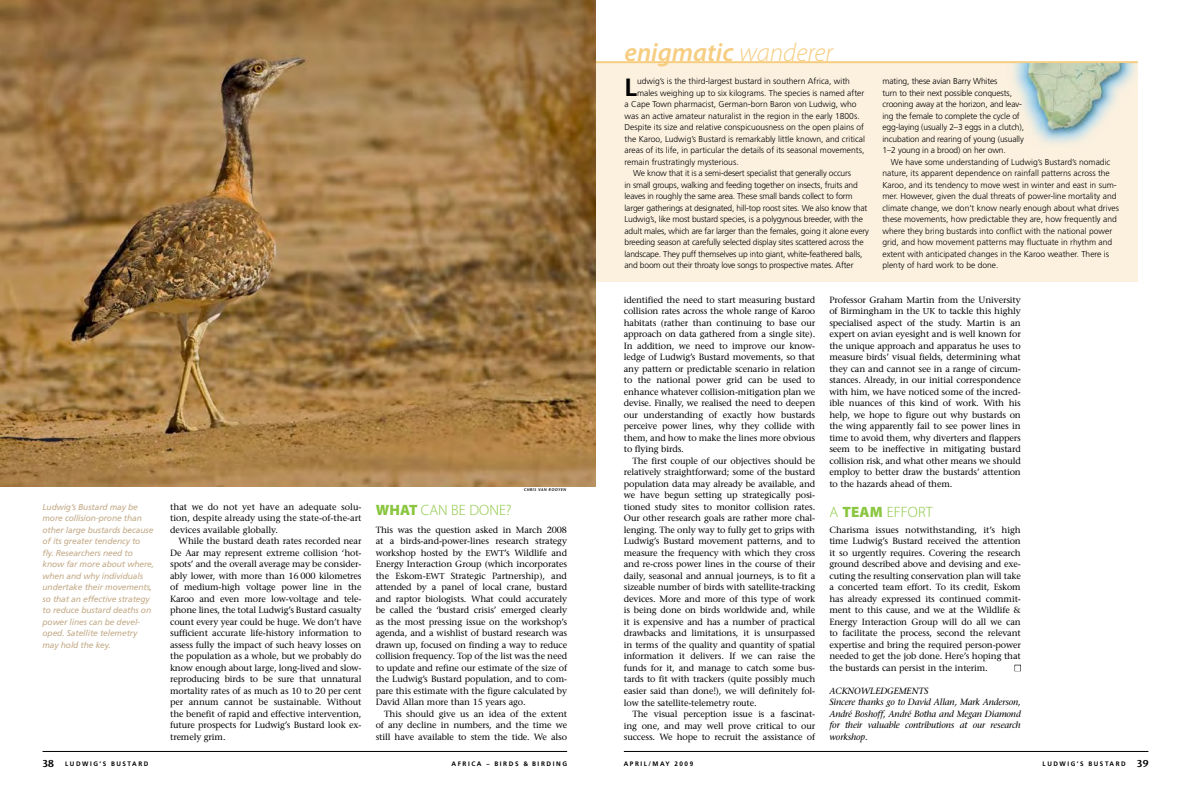
<style>
.page{position:relative;width:1191px;height:794px;background:#fff}
.page>*{position:absolute;margin:0;border:0;box-sizing:border-box;transform-origin:0 0}
.t1{font:italic 600 26px "Myriad Pro";color:#f6cd81}
.t2{font:700 25px "Frutiger";color:#000}
.t3{font:300 15px "Myriad Pro";letter-spacing:.005em;color:#8ac640}
.t4{font:9px/11.5px "Stone Serif";letter-spacing:-.015em;color:#000;text-align:justify}
.t5{font:italic 9px/11.5px "Stone Serif";letter-spacing:-.015em;color:#000}
.t6{font:300 8.5px/11.5px "Frutiger";color:#000}
.t7{font:300 8.5px "Frutiger";letter-spacing:-.02em;color:#000}
.t8{font:italic 8.5px/11.5px "Frutiger";letter-spacing:-.015em;color:#c4ab88}
.t9{font:700 6.5px "Frutiger";letter-spacing:.24em;color:#000}
.t10{font:italic 600 4px "Stone Sans";letter-spacing:.1em;color:#000}
.s1{font-weight:900}
.s2{font-size:8.5px}
.s3{font-weight:300}
.s4{font-family:"Stone Sans";font-weight:600;font-size:10px}
</style>
<div class="page">
<hr style="left:43px;top:751px;width:524px;height:1px;background:#000">
<hr style="left:624px;top:751px;width:524px;height:1px;background:#000">
<div style="left:585px;top:62px;width:552px;height:219px;background:#fcf1df"></div>
<hr style="left:585px;top:61px;width:552px;height:2px;background:#f6cd81">
<img style="left:1004px;top:63px;width:134px;height:91px">
<img style="left:0;top:0;width:595px;height:487px">
<svg style="left:1014px;top:665px;width:6px;height:6px"></svg>
<p class="t8" style="left:43px;top:501px;width:113px">Ludwig’s Bustard may be more collision-prone than other large bustards because of its greater tendency to<br>fly. Researchers need to know far more about where, when and why individuals undertake their movements, so that an effective strategy to reduce bustard deaths on power lines can be devel&shy;oped. Satellite telemetry may hold the key.</p>
<p class="t4" style="left:170px;top:501px;width:193px">that we do not yet have an adequate solu&shy;tion, despite already using the state-of-the-art devices available globally.</p>
<p class="t4" style="left:170px;top:535px;width:193px;text-indent:9px">While the bustard death rates recorded near De Aar may represent extreme collision ‘hot&shy;spots’ and the overall average may be consider&shy;ably lower, with more than 16 000 kilometres of medium-high voltage power line in the Karoo and even more low-voltage and tele&shy;phone lines, the total Ludwig’s Bustard casualty count every year could be huge. We don’t have sufficient accurate life-history information to assess fully the impact of such heavy losses on the population as a whole, but we probably do know enough about large, long-lived and slow&shy;reproducing birds to be sure that unnatural mortality rates of as much as 10 to 20 per cent per annum cannot be sustainable. Without the benefit of rapid and effective intervention, future prospects for Ludwig’s Bustard look ex&shy;tremely grim.</p>
<p class="t10" style="left:524px;top:487px;width:44px">CHRIS VAN ROOYEN</p>
<h3 class="t3" style="left:376px;top:502px;width:137px"><span class="s1">WHAT</span> CAN BE DONE?</h3>
<p class="t4" style="left:376px;top:524px;width:193px">This was the question asked in March 2008 at a birds-and-power-lines research strategy workshop hosted by the <span class="s2">EWT</span>’s Wildlife and Energy Interaction Group (which incorporates the Eskom-<span class="s2">EWT</span> Strategic Partnership), and attended by a panel of local crane, bustard and raptor biologists. What could accurately be called the ‘bustard crisis’ emerged clearly as the most pressing issue on the workshop’s agenda, and a wishlist of bustard research was drawn up, focused on finding a way to reduce collision frequency. Top of the list was the need to update and refine our estimate of the size of the Ludwig’s Bustard population, and to com&shy;pare this estimate with the figure calculated by David Allan more than 15 years ago.</p>
<p class="t4" style="left:376px;top:708px;width:193px;text-indent:9px">This should give us an idea of the extent of any decline in numbers, and the time we still have available to stem the tide. We also</p>
<h1 class="t1" style="left:624px;top:36px;width:210px">enigmatic <span class="s3">wanderer</span></h1>
<h2 class="t2" style="left:624px;top:72px;width:12px">L</h2>
<p class="t6" style="left:637px;top:75px;width:214px">udwig’s is the third-largest bustard in southern Africa, with</p>
<p class="t6" style="left:637px;top:87px;width:229px">males weighing up to six kilograms. The species is named after</p>
<p class="t6" style="left:624px;top:98px;width:233px">a Cape Town pharmacist, German-born Baron von Ludwig, who</p>
<p class="t6" style="left:624px;top:110px;width:237px">was an active amateur naturalist in the region in the early 1800s.</p>
<p class="t6" style="left:624px;top:121px;width:241px">Despite its size and relative conspicuousness on the open plains of</p>
<p class="t6" style="left:624px;top:133px;width:242px">the Karoo, Ludwig’s Bustard is remarkably little known, and critical</p>
<p class="t6" style="left:624px;top:144px;width:241px">areas of its life, in particular the details of its seasonal movements,</p>
<p class="t6" style="left:624px;top:156px;width:116px">remain frustratingly mysterious.</p>
<p class="t7" style="left:633px;top:168px;width:219px">We know that it is a semi-desert specialist that generally occurs</p>
<p class="t7" style="left:624px;top:180px;width:235px">in small groups, walking and feeding together on insects, fruits and</p>
<p class="t7" style="left:624px;top:191px;width:230px">leaves in roughly the same area. These small bands collect to form</p>
<p class="t7" style="left:624px;top:203px;width:244px">larger gatherings at designated, hill-top roost sites. We also know that</p>
<p class="t7" style="left:624px;top:214px;width:240px">Ludwig’s, like most bustard species, is a polygynous breeder, with the</p>
<p class="t7" style="left:624px;top:226px;width:246px">adult males, which are far larger than the females, going it alone every</p>
<p class="t7" style="left:624px;top:237px;width:241px">breeding season at carefully selected display sites scattered across the</p>
<p class="t7" style="left:624px;top:249px;width:239px">landscape. They puff themselves up into giant, white-feathered balls,</p>
<p class="t7" style="left:624px;top:260px;width:230px">and boom out their throaty love songs to prospective mates. After</p>
<p class="t6" style="left:882px;top:75px;width:143px">mating, these avian Barry Whites<br>turn to their next possible conquests, crooning away at the horizon, and leav&shy;ing the female to complete the cycle of egg-laying (usually 2–3 eggs in a clutch), incubation and rearing of young (usually 1–2 young in a brood) on her own.</p>
<p class="t6" style="left:882px;top:156px;width:238px;text-indent:9px">We have some understanding of Ludwig’s Bustard’s nomadic nature, its apparent dependence on rainfall patterns across the Karoo, and its tendency to move west in winter and east in sum&shy;mer. However, given the dual threats of power-line mortality and climate change, we don’t know nearly enough about what drives these movements, how predictable they are, how frequently and where they bring bustards into conflict with the national power grid, and how movement patterns may fluctuate in rhythm and extent with anticipated changes in the Karoo weather. There is plenty of hard work to be done.</p>
<p class="t4" style="left:624px;top:294px;width:193px">identified the need to start measuring bustard collision rates across the whole range of Karoo habitats (rather than continuing to base our approach on data gathered from a single site).<br>In addition, we need to improve our know&shy;ledge of Ludwig’s Bustard movements, so that any pattern or predictable scenario in relation to the national power grid can be used to enhance whatever collision-mitigation plan we devise. Finally, we realised the need to deepen our understanding of exactly how bustards perceive power lines, why they collide with them, and how to make the lines more obvious to flying birds.</p>
<p class="t4" style="left:624px;top:455px;width:193px;text-indent:9px">The first couple of our objectives should be relatively straightforward; some of the bustard population data may already be available, and we have begun setting up strategically posi&shy;tioned study sites to monitor collision rates.<br>Our other research goals are rather more chal&shy;lenging. The only way to fully get to grips with Ludwig’s Bustard movement patterns, and to measure the frequency with which they cross and re-cross power lines in the course of their daily, seasonal and annual journeys, is to fit a sizeable number of birds with satellite-tracking devices. More and more of this type of work is being done on birds worldwide and, while it is expensive and has a number of practical drawbacks and limitations, it is unsurpassed in terms of the quality and quantity of spatial information it delivers. If we can raise the funds for it, and manage to catch some bus&shy;tards to fit with trackers (quite possibly much easier said than done!), we will definitely fol&shy;low the satellite-telemetry route.</p>
<p class="t4" style="left:624px;top:708px;width:193px;text-indent:9px">The visual perception issue is a fascinat&shy;ing one, and may well prove critical to our success. We hope to recruit the assistance of</p>
<p class="t4" style="left:829px;top:294px;width:193px">Professor Graham Martin from the University of Birmingham in the <span class="s2">UK</span> to tackle this highly specialised aspect of the study. Martin is an expert on avian eyesight and is well known for the unique approach and apparatus he uses to measure birds’ visual fields, determining what they can and cannot see in a range of circum&shy;stances. Already, in our initial correspondence with him, we have noticed some of the incred&shy;ible nuances of this kind of work. With his help, we hope to figure out why bustards on the wing apparently fail to see power lines in time to avoid them, why diverters and flappers seem to be ineffective in mitigating bustard collision risk, and what other means we should employ to better draw the bustards’ attention to the hazards ahead of them.</p>
<h3 class="t3" style="left:829px;top:504px;width:105px">A <span class="s1">TEAM</span> EFFORT</h3>
<p class="t4" style="left:829px;top:524px;width:193px">Charisma issues notwithstanding, it’s high time Ludwig’s Bustard received the attention it so urgently requires. Covering the research ground described above and devising and exe&shy;cuting the resulting conservation plan will take a concerted team effort. To its credit, Eskom has already expressed its continued commit&shy;ment to this cause, and we at the Wildlife &amp; Energy Interaction Group will do all we can to facilitate the process, second the relevant expertise and bring the required person-power needed to get the job done. Here’s hoping that the bustards can persist in the interim.</p>
<p class="t5" style="left:829px;top:685px;width:193px">Ackno wledgemen ts<br>Sincere thanks go to David Allan, Mark Anderson, André Boshoff, André Botha and Megan Diamond for their valuable contributions at our research workshop.</p>
<p class="t9" style="left:43px;top:760px;width:107px"><span class="s4">38</span> LUDWIG’S BUSTARD</p>
<p class="t9" style="left:451px;top:760px;width:117px">AFRICA – BIRDS &amp; BIRDING</p>
<p class="t9" style="left:624px;top:760px;width:71px">APRIL/MAY 2009</p>
<p class="t9" style="left:1042px;top:760px;width:107px">LUDWIG’S BUSTARD <span class="s4">39</span></p>
</div>
